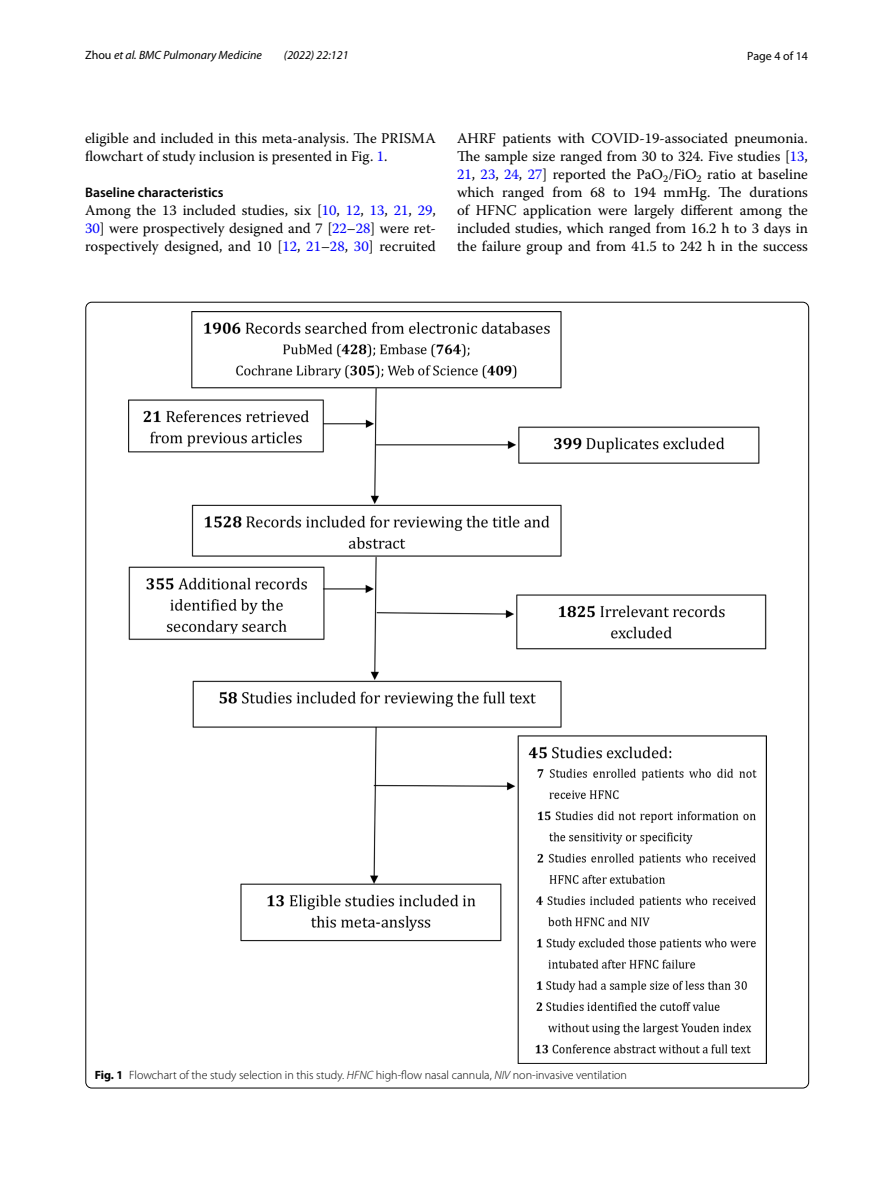
<style>
.page{position:relative;width:893px;height:1187px;background:#fff}
.page>*{position:absolute;margin:0;border:0;box-sizing:border-box;transform-origin:0 0}
.t1{font:14.7px/18px "Warnock Pro";color:#000;text-align:justify}
.t2{font:600 13.8px "Myriad Pro";color:#000}
.t3{font:300 12px "Myriad Pro";color:#000}
.t4{font:italic 12px "Myriad Pro";color:#000}
.t5{font:12px "Myriad Pro";color:#000}
.s1{font-style:normal}
.s2{color:#00f}
.s3{font-weight:700}
.s4{font-style:italic}
</style>
<div class="page">
<img style="left:128px;top:311px;width:638px;height:752px">
<p class="t4" style="left:85px;top:48px;width:179px"><span class="s1">Zhou</span> et al. BMC Pulmonary Medicine</p>
<p class="t4" style="left:284px;top:48px;width:66px">(2022) 22:121</p>
<p class="t5" style="left:747px;top:48px;width:62px">Page 4 of 14</p>
<p class="t1" style="left:85px;top:128px;width:352px">eligible and included in this meta-analysis. The PRISMA flowchart of study inclusion is presented in Fig. <span class="s2">1</span>.</p>
<p class="t2" style="left:85px;top:183px;width:140px">Baseline characteristics</p>
<p class="t1" style="left:85px;top:200px;width:352px">Among the 13 included studies, six [<span class="s2">10</span>, <span class="s2">12</span>, <span class="s2">13</span>, <span class="s2">21</span>, <span class="s2">29</span>, <span class="s2">30</span>] were prospectively designed and 7 [<span class="s2">22</span>–<span class="s2">28</span>] were ret&shy;rospectively designed, and 10 [<span class="s2">12</span>, <span class="s2">21</span>–<span class="s2">28</span>, <span class="s2">30</span>] recruited</p>
<p class="t1" style="left:457px;top:128px;width:352px">AHRF patients with COVID-19-associated pneumonia.<br>The sample size ranged from 30 to 324. Five studies [<span class="s2">13</span>, <span class="s2">21</span>, <span class="s2">23</span>, <span class="s2">24</span>, <span class="s2">27</span>] reported the PaO<sub>2</sub>/FiO<sub>2</sub> ratio at baseline which ranged from 68 to 194 mmHg. The durations of HFNC application were largely different among the included studies, which ranged from 16.2 h to 3 days in the failure group and from 41.5 to 242 h in the success</p>
<p class="t3" style="left:95px;top:1067px;width:534px"><span class="s3">Fig. 1</span> Flowchart of the study selection in this study. <span class="s4">HFNC</span> high-flow nasal cannula, <span class="s4">NIV</span> non-invasive ventilation</p>
</div>
